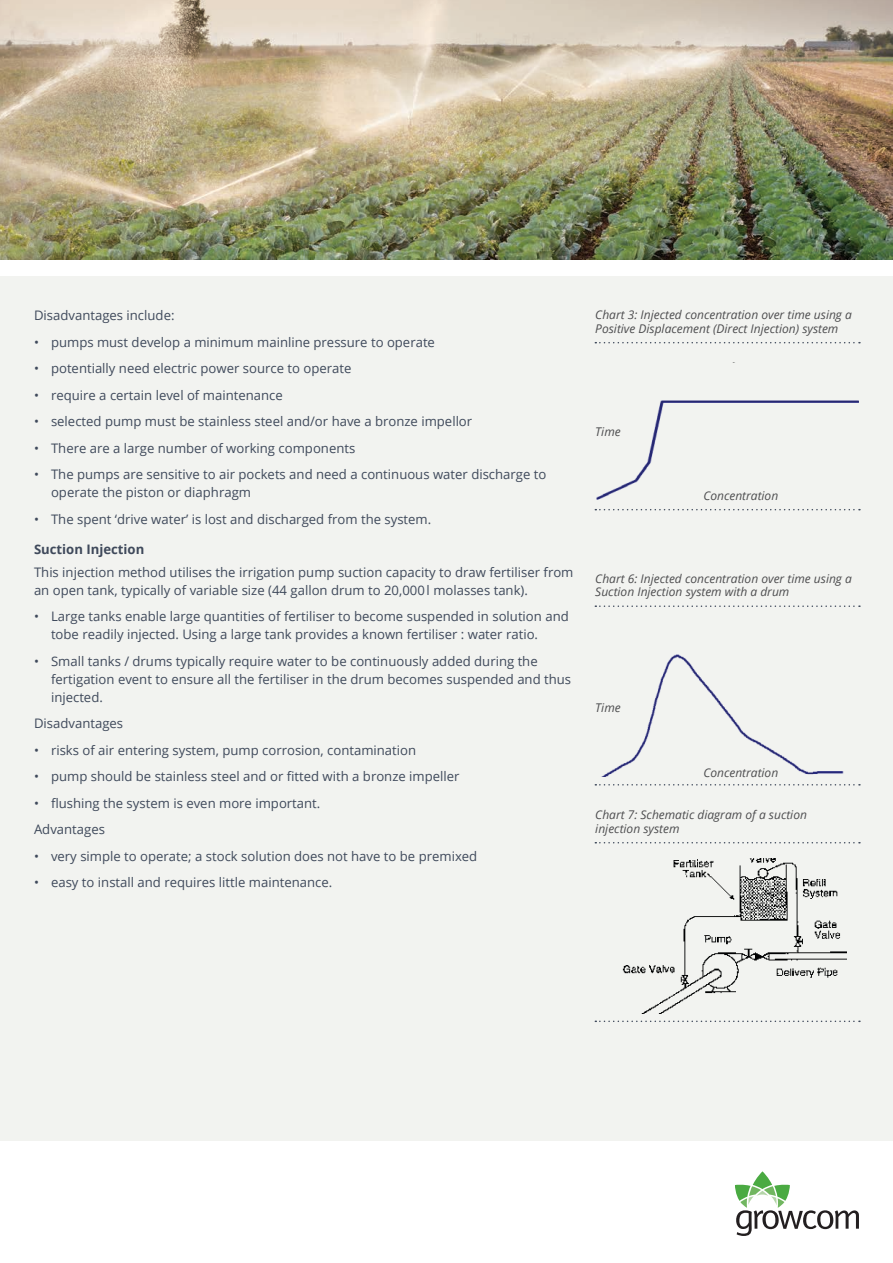
<style>
.page{position:relative;width:893px;height:1263px;background:#fff}
.page>*{position:absolute;margin:0;border:0;box-sizing:border-box;transform-origin:0 0}
.t1{font:13.2px/18px "Open Sans";color:#3f495b}
.t2{font:700 13.2px "Open Sans";color:#3f495b}
.t3{font:italic 12px/13.5px "Open Sans";color:#4d4d4f}
</style>
<div class="page">
<div style="left:0;top:276px;width:893px;height:864px;background:#f2f3f0"></div>
<svg style="left:735px;top:1172px;width:124px;height:63px"></svg>
<img style="left:0;top:0;width:893px;height:259px">
<img style="left:596px;top:400px;width:263px;height:100px">
<img style="left:601px;top:654px;width:243px;height:123px">
<img style="left:623px;top:859px;width:223px;height:154px">
<svg style="left:595px;top:342px;width:265px;height:1px"></svg>
<svg style="left:595px;top:605px;width:265px;height:2px"></svg>
<svg style="left:595px;top:842px;width:265px;height:1px"></svg>
<svg style="left:595px;top:509px;width:265px;height:1px"></svg>
<svg style="left:595px;top:784px;width:265px;height:1px"></svg>
<svg style="left:595px;top:1020px;width:265px;height:2px"></svg>
<p class="t1" style="left:34px;top:306px;width:142px">Disadvantages include:</p>
<p class="t1" style="left:34px;top:332px;width:402px">• pumps must develop a minimum mainline pressure to operate</p>
<p class="t1" style="left:34px;top:359px;width:319px">• potentially need electric power source to operate</p>
<p class="t1" style="left:34px;top:385px;width:250px">• require a certain level of maintenance</p>
<p class="t1" style="left:34px;top:412px;width:440px">• selected pump must be stainless steel and/or have a bronze impellor</p>
<p class="t1" style="left:34px;top:438px;width:323px">• There are a large number of working components</p>
<p class="t1" style="left:51px;top:465px;width:497px;text-indent:-17px">• The pumps are sensitive to air pockets and need a continuous water discharge to operate the piston or diaphragm</p>
<p class="t1" style="left:34px;top:509px;width:399px">• The spent ‘drive water’ is lost and discharged from the system.</p>
<p class="t2" style="left:34px;top:540px;width:112px">Suction I njection</p>
<p class="t1" style="left:34px;top:562px;width:541px">This injection method utilises the irrigation pump suction capacity to draw fertiliser from an open tank, typically of variable size (44 gallon drum to 20,000 l molasses tank).</p>
<p class="t1" style="left:51px;top:607px;width:519px;text-indent:-17px">• Large tanks enable large quantities of fertiliser to become suspended in solution and tobe readily injected. Using a large tank provides a known fertiliser : water ratio.</p>
<p class="t1" style="left:51px;top:651px;width:522px;text-indent:-17px">• Small tanks / drums typically require water to be continuously added during the fertigation event to ensure all the fertiliser in the drum becomes suspended and thus injected.</p>
<p class="t1" style="left:34px;top:714px;width:91px">Disadvantages</p>
<p class="t1" style="left:34px;top:740px;width:384px">• risks of air entering system, pump corrosion, contamination</p>
<p class="t1" style="left:34px;top:767px;width:427px">• pump should be stainless steel and or fitted with a bronze impeller</p>
<p class="t1" style="left:34px;top:789px;width:288px;line-height:26.5px">• flushing the system is even more important.<br>Advantages</p>
<p class="t1" style="left:34px;top:846px;width:445px">• very simple to operate; a stock solution does not have to be premixed</p>
<p class="t1" style="left:34px;top:873px;width:300px">• easy to install and requires little maintenance.</p>
<p class="t3" style="left:595px;top:308px;width:258px">Chart 3: Injected concentration over time using a<br>Positive Displacement (Direct Injection) system</p>
<p class="t3" style="left:595px;top:425px;width:27px">Time</p>
<p class="t3" style="left:703px;top:489px;width:76px">Concentration</p>
<p class="t3" style="left:595px;top:571px;width:258px">Chart 6: Injected concentration over time using a<br>Suction Injection system with a drum</p>
<p class="t3" style="left:595px;top:701px;width:27px">Time</p>
<p class="t3" style="left:703px;top:765px;width:76px">Concentration</p>
<p class="t3" style="left:595px;top:808px;width:213px">Chart 7: Schematic diagram of a suction injection system</p>
</div>
